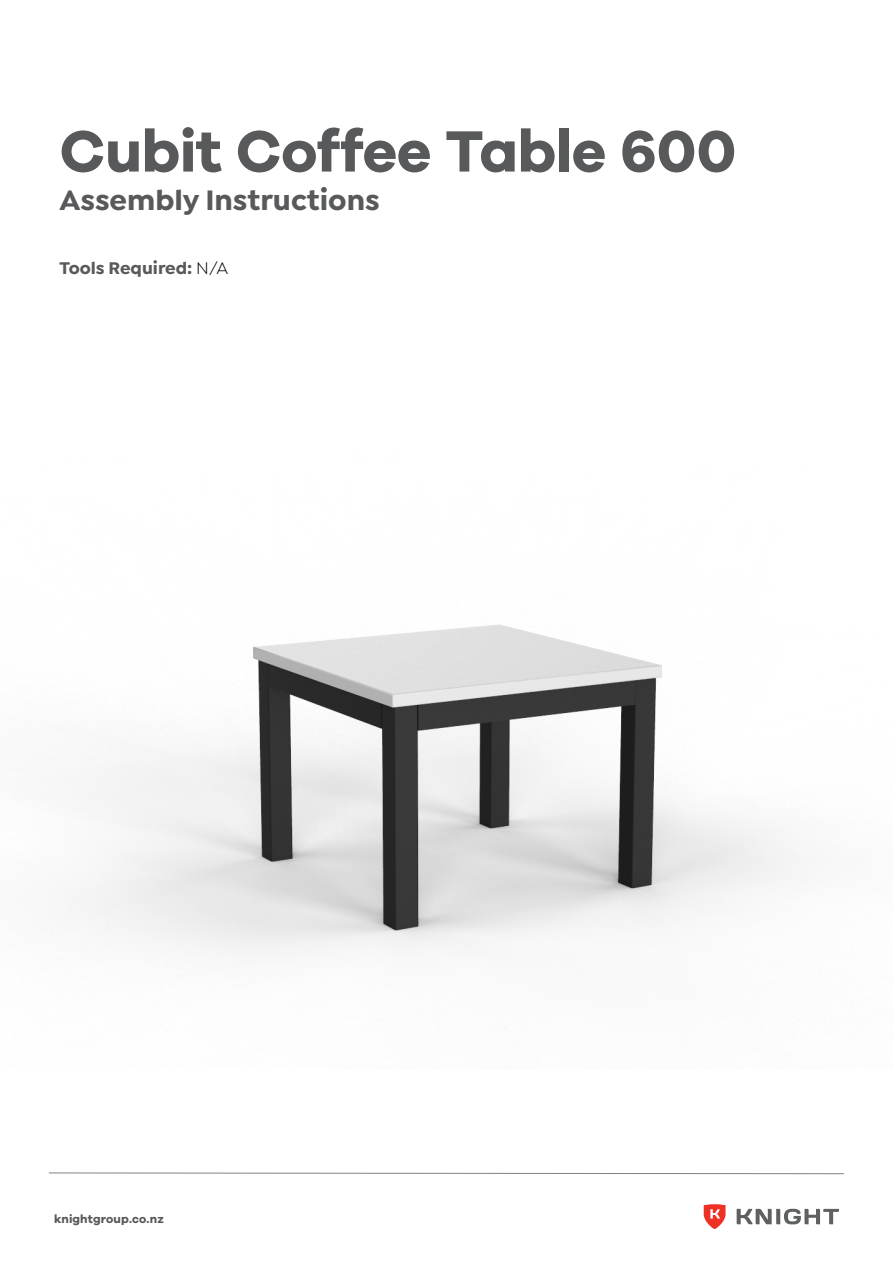
<style>
.page{position:relative;width:893px;height:1263px;background:#fff}
.page>*{position:absolute;margin:0;border:0;box-sizing:border-box;transform-origin:0 0}
.t1{font:700 60px "Galano Grotesque";letter-spacing:-.005em;color:#58595b}
.t2{font:700 30px "Isidora Sans";color:#58595b}
.t3{font:700 18px "Isidora Sans";color:#58595b}
.t4{font:700 12px "Galano Grotesque";letter-spacing:.01em;color:#58595b}
.s1{font-weight:400;color:#000}
</style>
<div class="page">
<svg style="left:49px;top:1172px;width:795px;height:2px"></svg>
<svg style="left:704px;top:1204px;width:21px;height:25px"></svg>
<svg style="left:737px;top:1209px;width:102px;height:15px"></svg>
<img style="left:60px;top:624px;width:756px;height:335px">
<h1 class="t1" style="left:60px;top:114px;width:678px">Cubit Coffee Table 600</h1>
<p class="t2" style="left:60px;top:181px;width:322px">Assembly Instructions</p>
<p class="t3" style="left:60px;top:257px;width:170px">Tools Required: <span class="s1">N/A</span></p>
<p class="t4" style="left:54px;top:1211px;width:111px">knightgroup.co.nz</p>
</div>
